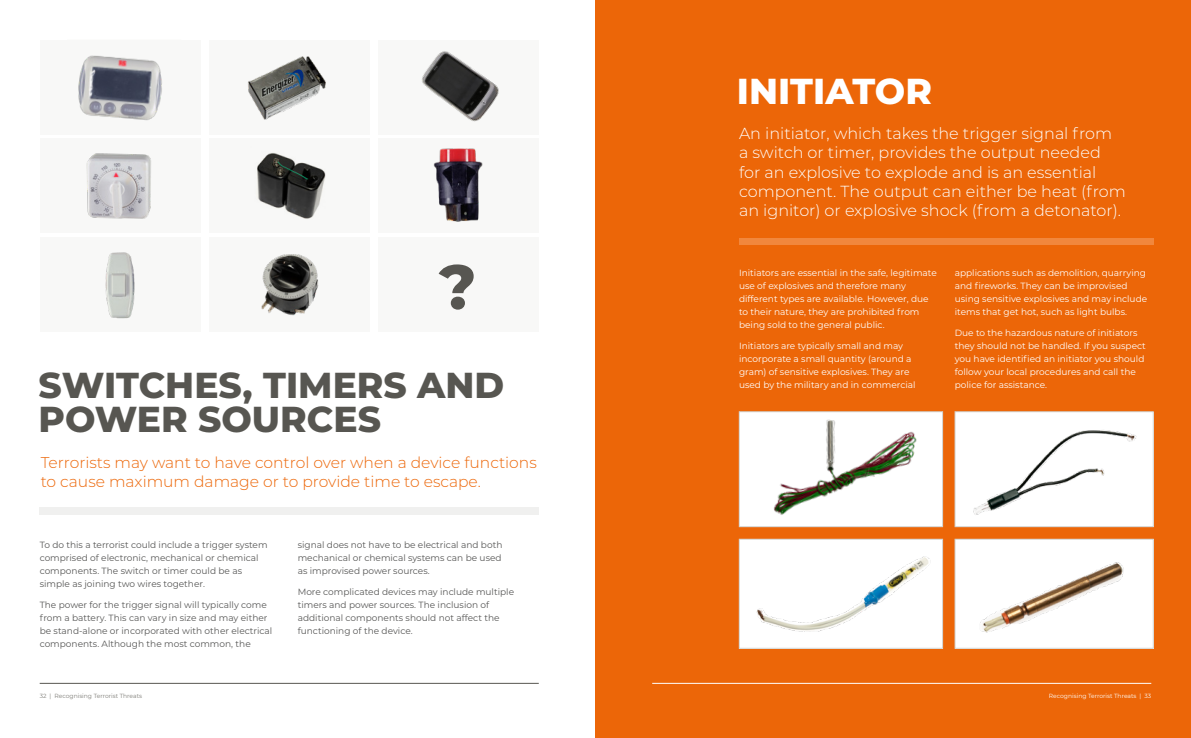
<style>
.page{position:relative;width:1191px;height:738px;background:#fff}
.page>*{position:absolute;margin:0;border:0;box-sizing:border-box;transform-origin:0 0}
.t1{font:800 62.4px "Montserrat";color:#575651}
.t2{font:800 36px/34px "Montserrat";color:#575651}
.t3{font:800 36px "Montserrat";color:#fff}
.t4{font:300 16px/19.2px "Montserrat";color:#fff}
.t5{font:300 15.5px/18.6px "Montserrat";color:#ec6608}
.t6{font:9px/13px "Montserrat";color:#fff}
.t7{font:9px/13px "Montserrat";color:#575756}
.t8{font:6px "Montserrat";color:#7e7d77}
.t9{font:6px "Montserrat";color:#fff}
</style>
<div class="page">
<hr style="left:40px;top:682px;width:499px;height:1px;background:#575651">
<div style="left:595px;top:0;width:596px;height:737px;background:#ec6608"></div>
<hr style="left:652px;top:682px;width:499px;height:1px;background:#fff">
<div style="left:40px;top:138px;width:160px;height:95px;background:#f8f8f7"></div>
<img style="left:86px;top:153px;width:65px;height:66px">
<div style="left:40px;top:40px;width:160px;height:94px;background:#f8f8f7"></div>
<img style="left:78px;top:55px;width:84px;height:66px">
<div style="left:209px;top:138px;width:160px;height:95px;background:#f8f8f7"></div>
<img style="left:247px;top:56px;width:79px;height:64px">
<div style="left:378px;top:138px;width:161px;height:95px;background:#f8f8f7"></div>
<img style="left:433px;top:148px;width:50px;height:74px">
<div style="left:378px;top:40px;width:161px;height:94px;background:#f8f8f7"></div>
<div style="left:40px;top:237px;width:160px;height:95px;background:#f8f8f7"></div>
<div style="left:209px;top:237px;width:160px;height:95px;background:#f8f8f7"></div>
<img style="left:261px;top:254px;width:58px;height:62px">
<div style="left:378px;top:237px;width:161px;height:95px;background:#f8f8f7"></div>
<div style="left:40px;top:507px;width:499px;height:7px;background:#f0f0ef"></div>
<img style="left:422px;top:51px;width:77px;height:71px">
<img style="left:257px;top:153px;width:69px;height:66px">
<img style="left:105px;top:252px;width:30px;height:67px">
<div style="left:739px;top:238px;width:414px;height:7px;background:#f1873d"></div>
<img style="left:741px;top:413px;width:199px;height:111px">
<div style="left:739px;top:411px;width:203px;height:115px;border:1px solid #d2d2ce"></div>
<img style="left:956px;top:540px;width:195px;height:106px">
<div style="left:954px;top:538px;width:199px;height:110px;border:1px solid #d2d2ce"></div>
<img style="left:957px;top:413px;width:194px;height:111px">
<div style="left:954px;top:411px;width:199px;height:115px;border:1px solid #d2d2ce"></div>
<div style="left:739px;top:539px;width:203px;height:108px;background:#fff"></div>
<img style="left:756px;top:556px;width:174px;height:76px">
<div style="left:739px;top:538px;width:203px;height:110px;border:1px solid #d2d2ce"></div>
<h2 class="t3" style="left:737px;top:65px;width:197px">INITIATOR</h2>
<h1 class="t1" style="left:439px;top:241px;width:39px">?</h1>
<h2 class="t2" style="left:39px;top:366px;width:467px">SWITCHES, TIMERS AND<br>POWER SOURCES</h2>
<h3 class="t5" style="left:41px;top:452px;width:497px">Terrorists may want to have control over when a device functions to cause maximum damage or to provide time to escape.</h3>
<p class="t7" style="left:40px;top:537px;width:229px">To do this a terrorist could include a trigger system comprised of electronic, mechanical or chemical components. The switch or timer could be as simple as joining two wires together.</p>
<p class="t7" style="left:40px;top:597px;width:234px">The power for the trigger signal will typically come from a battery. This can vary in size and may either be stand-alone or incorporated with other electrical components. Although the most common, the</p>
<p class="t7" style="left:298px;top:537px;width:206px;text-align:justify">signal does not have to be electrical and both mechanical or chemical systems can be used as improvised power sources.</p>
<p class="t7" style="left:298px;top:584px;width:218px">More complicated devices may include multiple timers and power sources. The inclusion of additional components should not affect the functioning of the device.</p>
<p class="t4" style="left:739px;top:123px;width:388px">An initiator, which takes the trigger signal from<br>a switch or timer, provides the output needed for an explosive to explode and is an essential component. The output can either be heat (from an ignitor) or explosive shock (from a detonator).</p>
<p class="t6" style="left:739px;top:265px;width:199px">Initiators are essential in the safe, legitimate use of explosives and therefore many different types are available. However, due to their nature, they are prohibited from being sold to the general public.</p>
<p class="t6" style="left:739px;top:339px;width:178px">Initiators are typically small and may incorporate a small quantity (around a gram) of sensitive explosives. They are used by the military and in commercial</p>
<p class="t6" style="left:954px;top:265px;width:194px">applications such as demolition, quarrying and fireworks. They can be improvised using sensitive explosives and may include items that get hot, such as light bulbs.</p>
<p class="t6" style="left:954px;top:326px;width:193px">Due to the hazardous nature of initiators they should not be handled. If you suspect you have identified an initiator you should follow your local procedures and call the police for assistance.</p>
<p class="t8" style="left:40px;top:691px;width:104px">32 | Recognising Terrorist Threats</p>
<p class="t9" style="left:1049px;top:691px;width:104px">Recognising Terrorist Threats | 33</p>
</div>
